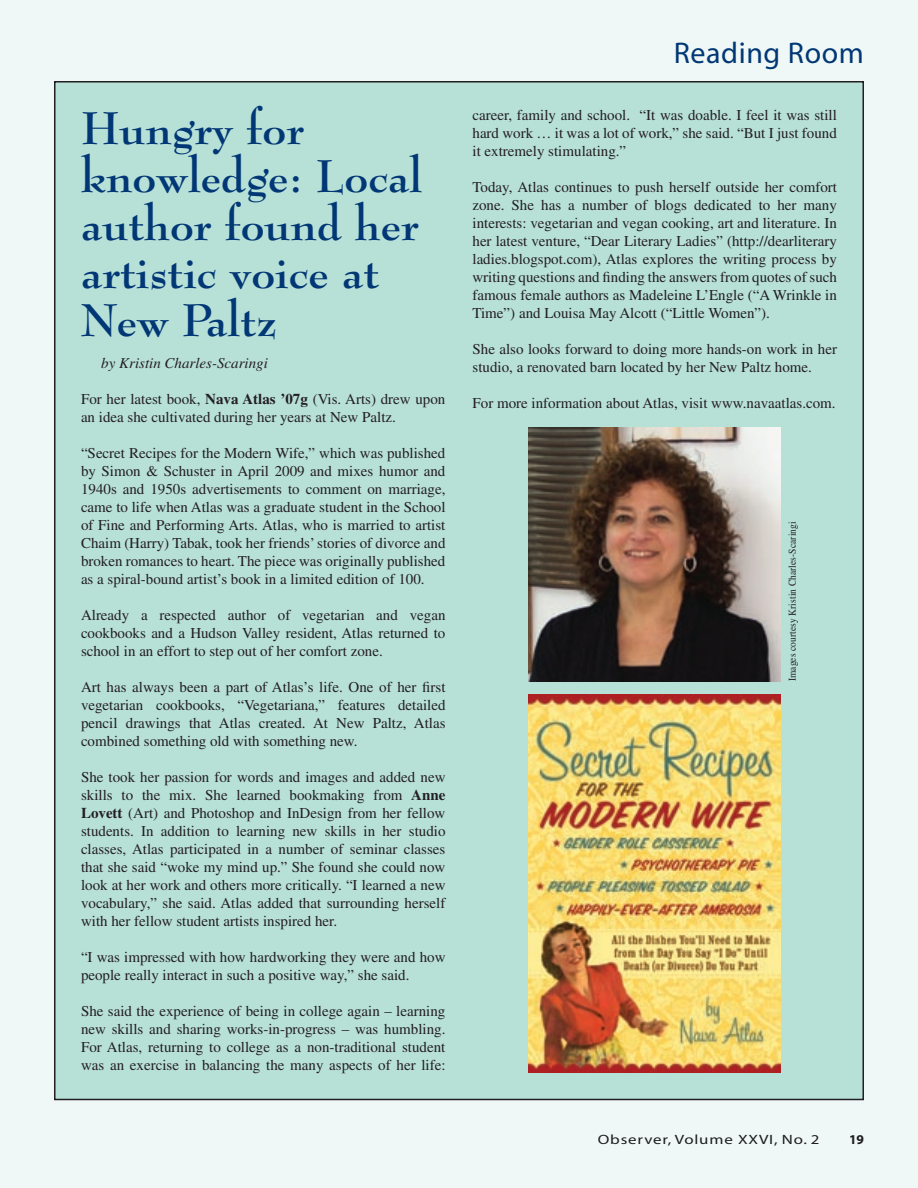
<style>
.page{position:relative;width:918px;height:1188px;background:#eff8f6}
.page>*{position:absolute;margin:0;border:0;box-sizing:border-box;transform-origin:0 0}
.t1{font:700 45px/48px "Bernhard Modern BT";color:#013775}
.t2{font:30px "Myriad";letter-spacing:.02em;color:#013775}
.t3{font:15px/18px "Times";color:#231f20;text-align:justify}
.t4{font:italic 15px "Times";color:#231f20}
.t5{font:13.5px "Myriad";letter-spacing:.05em;color:#1e1d1e;scale:1.25 1}
.t6{font:700 13.5px "Myriad";color:#1e1d1e}
.t7{font:10.5px "Times";letter-spacing:.01em;color:#231f20;scale:.9 1}
.s1{font-weight:700}
</style>
<div class="page">
<div style="left:598px;top:1135px;width:221px;height:11px;background:#eff8f6"></div>
<div style="left:850px;top:1135px;width:14px;height:9px;background:#eff8f6"></div>
<div style="left:55px;top:82px;width:808px;height:1018px;background:#b7e0d7"></div>
<hr style="left:54px;top:82px;width:2px;height:1018px;background:#231f20">
<hr style="left:55px;top:1099px;width:808px;height:1px;background:#231f20">
<hr style="left:862px;top:82px;width:2px;height:1018px;background:#231f20">
<hr style="left:55px;top:81px;width:808px;height:1px;background:#231f20">
<img style="left:529px;top:694px;width:252px;height:378px">
<img style="left:529px;top:428px;width:252px;height:253px">
<h1 class="t1" style="left:81px;top:103px;width:343px">Hungry for knowledge: Local author found her artistic voice at<br>New Paltz</h1>
<p class="t4" style="left:101px;top:355px;width:168px">by Kristin Charles-Scaringi</p>
<p class="t3" style="left:81px;top:390px;width:366px">For her latest book, <span class="s1">Nava Atlas ’07g</span> (Vis. Arts) drew upon an idea she cultivated during her years at New Paltz.</p>
<p class="t3" style="left:81px;top:444px;width:366px">“Secret Recipes for the Modern Wife,” which was published by Simon &amp; Schuster in April 2009 and mixes humor and 1940s and 1950s advertisements to comment on marriage, came to life when Atlas was a graduate student in the School of Fine and Performing Arts. Atlas, who is married to artist Chaim (Harry) Tabak, took her friends’ stories of divorce and broken romances to heart. The piece was originally published as a spiral-bound artist’s book in a limited edition of 100.</p>
<p class="t3" style="left:81px;top:606px;width:366px">Already a respected author of vegetarian and vegan cookbooks and a Hudson Valley resident, Atlas returned to school in an effort to step out of her comfort zone.</p>
<p class="t3" style="left:81px;top:678px;width:366px">Art has always been a part of Atlas’s life. One of her first vegetarian cookbooks, “Vegetariana,” features detailed pencil drawings that Atlas created. At New Paltz, Atlas combined something old with something new.</p>
<p class="t3" style="left:81px;top:768px;width:366px">She took her passion for words and images and added new skills to the mix. She learned bookmaking from <span class="s1">Anne Lovett</span> (Art) and Photoshop and InDesign from her fellow students. In addition to learning new skills in her studio classes, Atlas participated in a number of seminar classes that she said “woke my mind up.” She found she could now look at her work and others more critically. “I learned a new vocabulary,” she said. Atlas added that surrounding herself with her fellow student artists inspired her.</p>
<p class="t3" style="left:81px;top:948px;width:366px">“I was impressed with how hardworking they were and how people really interact in such a positive way,” she said.</p>
<p class="t3" style="left:81px;top:1002px;width:366px">She said the experience of being in college again – learning new skills and sharing works-in-progress – was humbling.<br>For Atlas, returning to college as a non-traditional student was an exercise in balancing the many aspects of her life:</p>
<h2 class="t2" style="left:674px;top:38px;width:192px">Reading Room</h2>
<p class="t3" style="left:472px;top:106px;width:366px">career, family and school. “It was doable. I feel it was still hard work … it was a lot of work,” she said. “But I just found it extremely stimulating.”</p>
<p class="t3" style="left:472px;top:178px;width:366px">Today, Atlas continues to push herself outside her comfort zone. She has a number of blogs dedicated to her many interests: vegetarian and vegan cooking, art and literature. In her latest venture, “Dear Literary Ladies” (http://dearliterary ladies.blogspot.com), Atlas explores the writing process by writing questions and finding the answers from quotes of such famous female authors as Madeleine L’Engle (“A Wrinkle in Time”) and Louisa May Alcott (“Little Women”).</p>
<p class="t3" style="left:472px;top:340px;width:366px">She also looks forward to doing more hands-on work in her studio, a renovated barn located by her New Paltz home.</p>
<p class="t3" style="left:472px;top:394px;width:365px">For more information about Atlas, visit www.navaatlas.com.</p>
<p class="t7" style="left:786px;top:681px;width:179px;rotate:-90deg">Images courtesy Kristin Charles-Scaringi</p>
<p class="t5" style="left:598px;top:1133px;width:179px">Observer, Volume XXVI, No. 2</p>
<p class="t6" style="left:849px;top:1133px;width:16px">19</p>
</div>
